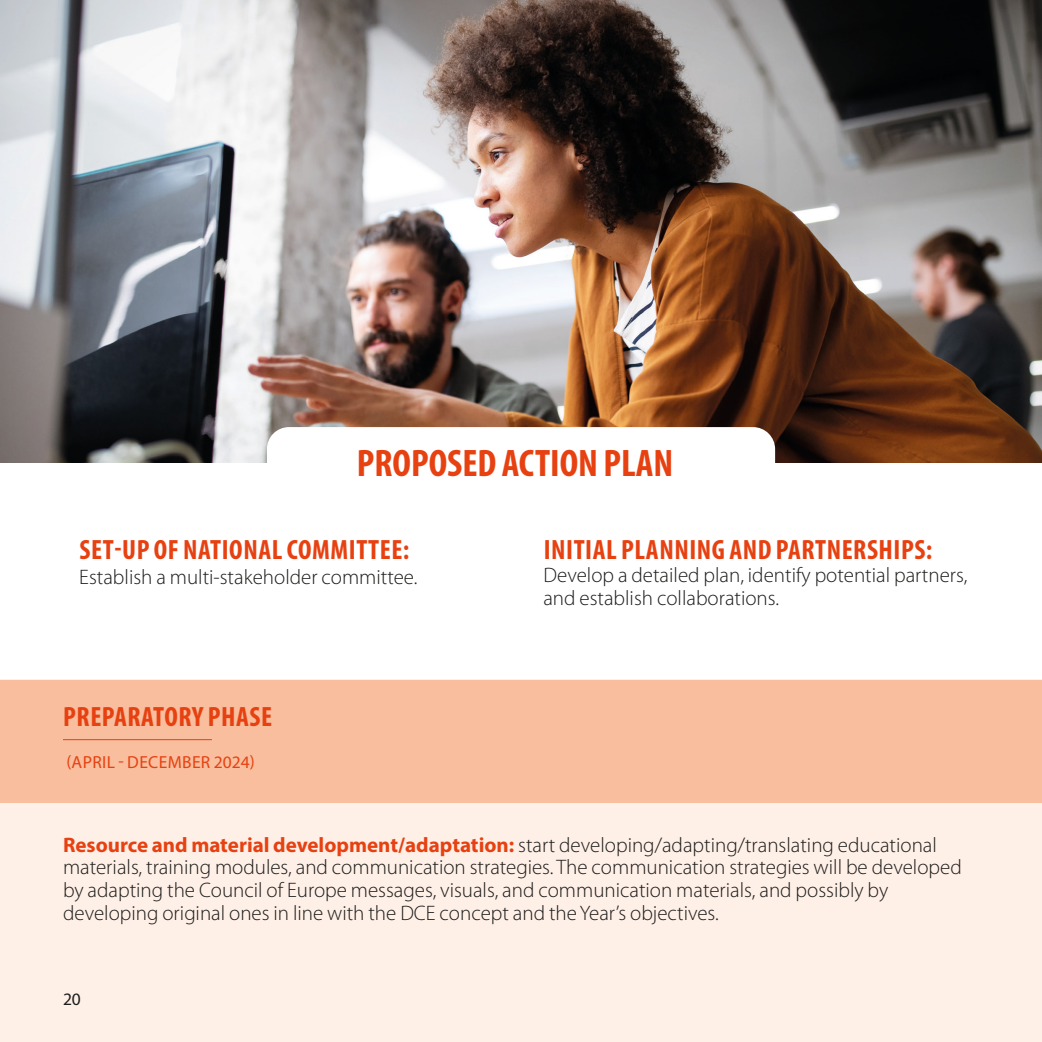
<style>
.page{position:relative;width:1042px;height:1042px;background:#fff}
.page>*{position:absolute;margin:0;border:0;box-sizing:border-box;transform-origin:0 0}
.t1{font:700 condensed 38.5px "Myriad Pro";color:#e74111}
.t2{font:700 condensed 28px "Myriad Pro";letter-spacing:.02em;color:#e74111}
.t3{font:300 21px/22.8px "Myriad Pro";color:#1d1d1b}
.t4{font:17.5px "Myriad Pro";letter-spacing:.02em;color:#e74111}
.t5{font:17.5px "Myriad Pro";color:#1d1d1b}
.s1{font-weight:700;color:#e74111}
</style>
<div class="page">
<div style="left:0;top:679px;width:1042px;height:363px;background:#feefe7"></div>
<img style="left:0;top:0;width:1042px;height:462px">
<div style="left:0;top:680px;width:1042px;height:123px;background:#f8be9d"></div>
<div style="left:267px;top:427px;width:508px;height:63px;background:#fff;border-radius:22px"></div>
<hr style="left:63px;top:739px;width:149px;height:1px;background:#e74111">
<p class="t1" style="left:357px;top:439px;width:318px">PROPOSED ACTION PLAN</p>
<p class="t2" style="left:80px;top:532px;width:331px">SET-UP OF NATIONAL COMMITTEE:</p>
<p class="t3" style="left:79px;top:565px;width:340px">Establish a multi-stakeholder committee.</p>
<p class="t2" style="left:63px;top:699px;width:210px">PREPARATORY PHASE</p>
<p class="t4" style="left:66px;top:751px;width:190px">(APRIL - DECEMBER 2024)</p>
<p class="t2" style="left:544px;top:532px;width:390px">INITIAL PLANNING AND PARTNERSHIPS:</p>
<p class="t3" style="left:543px;top:563px;width:425px">Develop a detailed plan, identify potential partners, and establish collaborations.</p>
<p class="t3" style="left:63px;top:833px;width:900px"><span class="s1">Resource and material development/adaptation:</span> start developing/adapting/translating educational materials, training modules, and communication strategies. The communication strategies will be developed by adapting the Council of Europe messages, visuals, and communication materials, and possibly by developing original ones in line with the DCE concept and the Year’s objectives.</p>
<p class="t5" style="left:63px;top:988px;width:19px">20</p>
</div>
